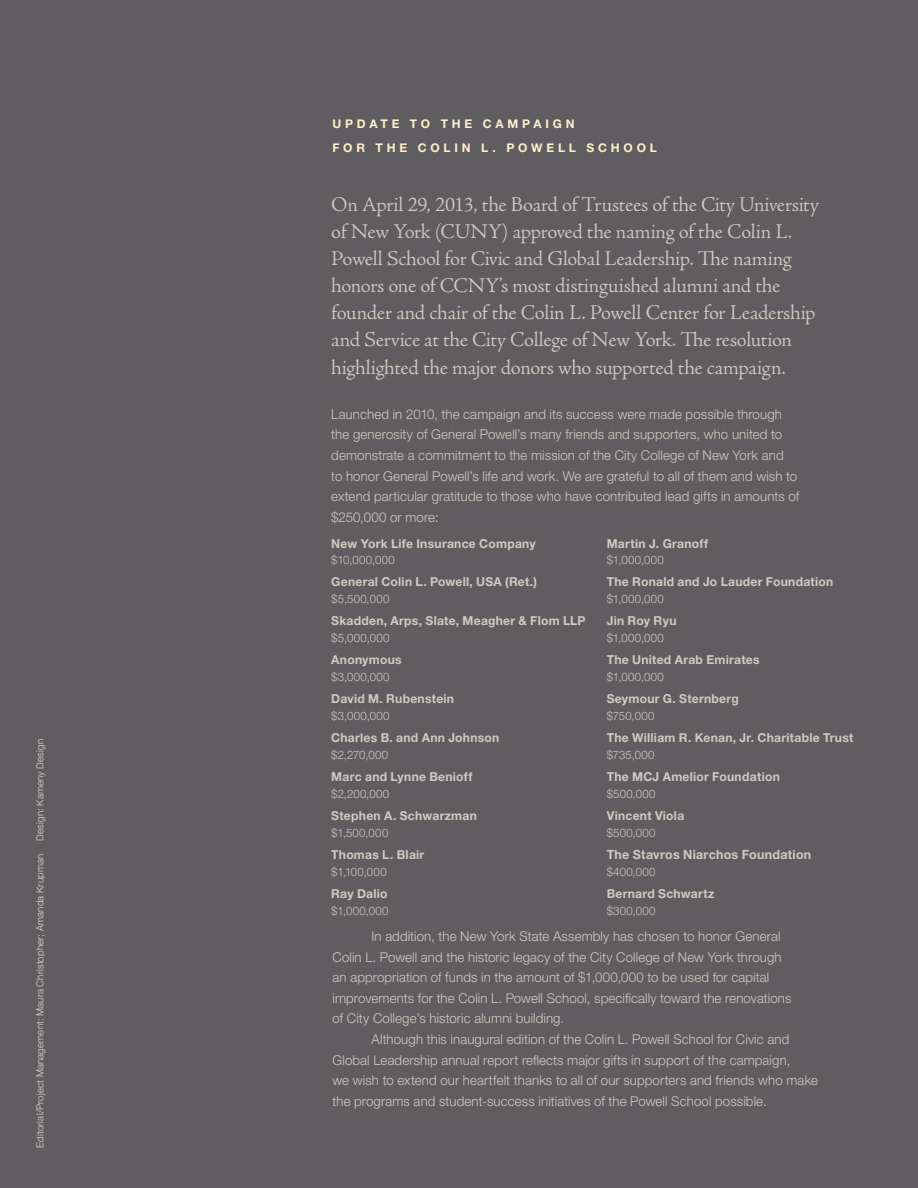
<style>
.page{position:relative;width:918px;height:1188px;background:#5f5d60}
.page>*{position:absolute;margin:0;border:0;box-sizing:border-box;transform-origin:0 0}
.t1{font:300 21px/27.2px "Adobe Jenson Pro";letter-spacing:-.015em;color:#d1cac2}
.t2{font:300 13.5px/20.7px "Helvetica Neue LT Std";letter-spacing:.01em;color:#d2cac3}
.t3{font:300 13.5px/20.7px "Helvetica Neue LT Std";letter-spacing:.01em;color:#d1cac2}
.t4{font:700 12.75px "Helvetica Neue LT Std";letter-spacing:.02em;color:#d1cac2}
.t5{font:700 12.3px "Helvetica Neue LT Std";letter-spacing:.02em;color:#d1cac2}
.t6{font:700 12px "Helvetica Neue LT Std";letter-spacing:.315em;color:#ffefca}
.t7{font:300 11.7px "Helvetica Neue LT Std";letter-spacing:.03em;color:#d1cac2}
.t8{font:300 9.75px "Helvetica Neue LT Std";letter-spacing:.02em;color:#e4ddd6}
</style>
<div class="page">
<p class="t8" style="left:34px;top:841px;width:103px;rotate:-90deg">Design: Kameny Design</p>
<p class="t8" style="left:34px;top:1148px;width:295px;rotate:-90deg">Editorial/Project Management: Maura Christopher; Amanda Krupman</p>
<p class="t6" style="left:333px;top:117px;width:130px">Update to the</p>
<p class="t6" style="left:483px;top:117px;width:37px">Camp</p>
<p class="t6" style="left:534px;top:117px;width:31px">aign</p>
<p class="t6" style="left:333px;top:141px;width:12px">FOR</p>
<p class="t6" style="left:376px;top:141px;width:22px">t he</p>
<p class="t6" style="left:418px;top:141px;width:126px">Colin L. Powell</p>
<p class="t6" style="left:587px;top:141px;width:23px">s ch</p>
<p class="t6" style="left:624px;top:141px;width:31px">ool</p>
<p class="t1" style="left:331px;top:192px;width:489px">On April 29, 2013, the Board of Trustees of the City University of New York (CUNY) approved the naming of the Colin L.<br>Powell School for Civic and Global Leadership. The naming honors one of CCNY’s most distinguished alumni and the founder and chair of the Colin L. Powell Center for Leadership and Service at the City College of New York. The resolution highlighted the major donors who supported the campaign.</p>
<p class="t3" style="left:331px;top:403px;width:469px">Launched in 2010, the campaign and its success were made possible through the generosity of General Powell’s many friends and supporters, who united to demonstrate a commitment to the mission of the City College of New York and<br>to honor General Powell’s life and work. We are grateful to all of them and wish to extend particular gratitude to those who have contributed lead gifts in amounts of $250,000 or more:</p>
<p class="t5" style="left:331px;top:536px;width:206px">New York Life Insurance Company</p>
<p class="t7" style="left:331px;top:553px;width:65px">$10,000,000</p>
<p class="t5" style="left:331px;top:574px;width:207px">General Colin L. Powell, USA (Ret.)</p>
<p class="t7" style="left:331px;top:592px;width:60px">$5,500,000</p>
<p class="t5" style="left:331px;top:613px;width:256px">Skadden, Arps, Slate, Meagher &amp; Flom LLP</p>
<p class="t7" style="left:331px;top:631px;width:60px">$5,000,000</p>
<p class="t5" style="left:331px;top:652px;width:72px">Anonymous</p>
<p class="t7" style="left:331px;top:670px;width:60px">$3,000,000</p>
<p class="t5" style="left:331px;top:691px;width:124px">David M. Rubenstein</p>
<p class="t7" style="left:331px;top:708px;width:60px">$3,000,000</p>
<p class="t5" style="left:331px;top:730px;width:170px">Charles B. and Ann Johnson</p>
<p class="t7" style="left:331px;top:747px;width:59px">$2,270,000</p>
<p class="t5" style="left:331px;top:769px;width:143px">Marc and Lynne Benioff</p>
<p class="t7" style="left:331px;top:786px;width:59px">$2,200,000</p>
<p class="t5" style="left:331px;top:808px;width:147px">Stephen A. Schwarzman</p>
<p class="t7" style="left:331px;top:825px;width:59px">$1,500,000</p>
<p class="t5" style="left:331px;top:847px;width:95px">Thomas L. Blair</p>
<p class="t7" style="left:331px;top:864px;width:57px">$1,100,000</p>
<p class="t5" style="left:331px;top:886px;width:58px">Ray Dalio</p>
<p class="t7" style="left:331px;top:903px;width:59px">$1,000,000</p>
<p class="t5" style="left:607px;top:536px;width:103px">Martin J. Granoff</p>
<p class="t7" style="left:607px;top:553px;width:59px">$1,000,000</p>
<p class="t5" style="left:607px;top:574px;width:228px">The Ronald and Jo Lauder Foundation</p>
<p class="t7" style="left:607px;top:592px;width:59px">$1,000,000</p>
<p class="t5" style="left:607px;top:613px;width:71px">Jin Roy Ryu</p>
<p class="t7" style="left:607px;top:631px;width:59px">$1,000,000</p>
<p class="t5" style="left:607px;top:652px;width:154px">The United Arab Emirates</p>
<p class="t7" style="left:607px;top:670px;width:59px">$1,000,000</p>
<p class="t5" style="left:607px;top:691px;width:134px">Seymour G. Sternberg</p>
<p class="t7" style="left:607px;top:708px;width:49px">$750,000</p>
<p class="t5" style="left:607px;top:730px;width:248px">The William R. Kenan, Jr. Charitable Trust</p>
<p class="t7" style="left:607px;top:747px;width:49px">$735,000</p>
<p class="t5" style="left:607px;top:769px;width:175px">The MCJ Amelior Foundation</p>
<p class="t7" style="left:607px;top:786px;width:50px">$500,000</p>
<p class="t5" style="left:607px;top:808px;width:79px">Vincent Viola</p>
<p class="t7" style="left:607px;top:825px;width:50px">$500,000</p>
<p class="t4" style="left:607px;top:847px;width:206px">The Stavros Niarchos Foundation</p>
<p class="t7" style="left:607px;top:864px;width:50px">$400,000</p>
<p class="t5" style="left:607px;top:886px;width:109px">Bernard Schwartz</p>
<p class="t7" style="left:607px;top:903px;width:50px">$300,000</p>
<p class="t2" style="left:333px;top:925px;width:460px;text-indent:39px">In addition, the New York State Assembly has chosen to honor General Colin L. Powell and the historic legacy of the City College of New York through an appropriation of funds in the amount of $1,000,000 to be used for capital improvements for the Colin L. Powell School, specifically toward the renovations of City College’s historic alumni building.</p>
<p class="t2" style="left:333px;top:1029px;width:487px;text-indent:39px">Although this inaugural edition of the Colin L. Powell School for Civic and Global Leadership annual report reflects major gifts in support of the campaign,<br>we wish to extend our heartfelt thanks to all of our supporters and friends who make the programs and student-success initiatives of the Powell School possible.</p>
</div>
